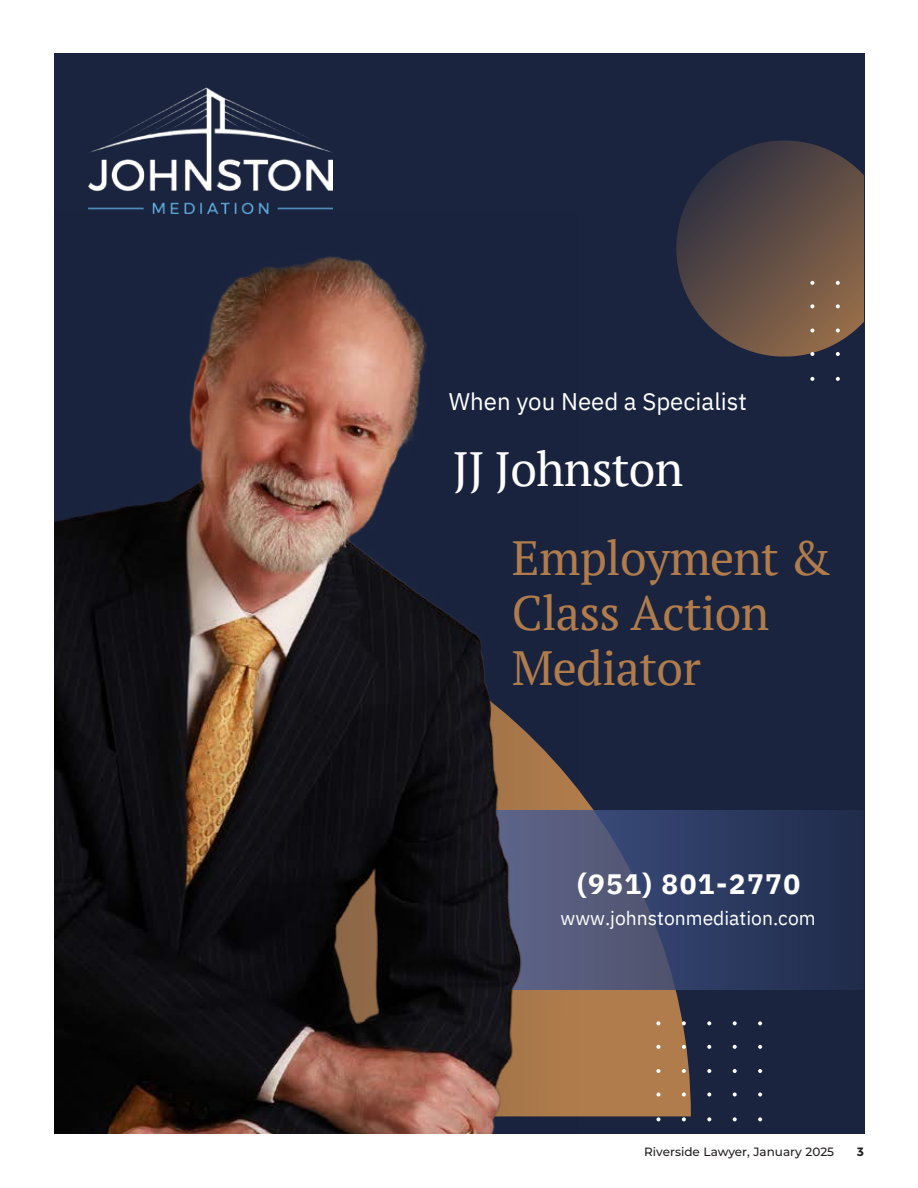
<style>
.page{position:relative;width:918px;height:1188px;background:#fff}
.page>*{position:absolute;margin:0;border:0;box-sizing:border-box;transform-origin:0 0}
.t1{font:48px/54.8px "PT Serif";letter-spacing:-.015em;color:#b07c4b}
.t2{font:48px "PT Serif";letter-spacing:-.015em;color:#fff}
.t3{font:700 28.05px "IBM Plex Sans";letter-spacing:.05em;color:#fff}
.t4{font:24px "IBM Plex Sans";color:#fff}
.t5{font:19.35px "IBM Plex Sans";color:#fff}
.t6{font:500 12px "Montserrat";color:#231f20}
.t7{font:700 12px "Montserrat";color:#231f20}
</style>
<div class="page">
<div style="left:54px;top:53px;width:810px;height:1080px;background:#1a243f"></div>
<svg style="left:577px;top:788px;width:114px;height:328px"></svg>
<svg style="left:577px;top:811px;width:287px;height:179px;background:#333f63"></svg>
<svg style="left:656px;top:1021px;width:4px;height:4px"></svg>
<svg style="left:682px;top:1021px;width:4px;height:4px"></svg>
<svg style="left:707px;top:1021px;width:4px;height:4px"></svg>
<svg style="left:733px;top:1021px;width:4px;height:4px"></svg>
<svg style="left:758px;top:1021px;width:4px;height:4px"></svg>
<svg style="left:656px;top:1045px;width:4px;height:4px"></svg>
<svg style="left:682px;top:1045px;width:4px;height:4px"></svg>
<svg style="left:707px;top:1045px;width:4px;height:4px"></svg>
<svg style="left:733px;top:1045px;width:4px;height:4px"></svg>
<svg style="left:758px;top:1045px;width:4px;height:4px"></svg>
<svg style="left:656px;top:1069px;width:4px;height:4px"></svg>
<svg style="left:682px;top:1069px;width:4px;height:4px"></svg>
<svg style="left:707px;top:1069px;width:4px;height:4px"></svg>
<svg style="left:733px;top:1069px;width:4px;height:4px"></svg>
<svg style="left:758px;top:1069px;width:4px;height:4px"></svg>
<svg style="left:656px;top:1092px;width:4px;height:5px"></svg>
<svg style="left:682px;top:1092px;width:4px;height:5px"></svg>
<svg style="left:707px;top:1092px;width:4px;height:5px"></svg>
<svg style="left:733px;top:1092px;width:4px;height:5px"></svg>
<svg style="left:758px;top:1092px;width:4px;height:5px"></svg>
<svg style="left:656px;top:1117px;width:4px;height:4px"></svg>
<svg style="left:682px;top:1117px;width:4px;height:4px"></svg>
<svg style="left:707px;top:1117px;width:4px;height:4px"></svg>
<svg style="left:733px;top:1117px;width:4px;height:4px"></svg>
<svg style="left:758px;top:1117px;width:4px;height:4px"></svg>
<svg style="left:676px;top:140px;width:188px;height:216px"></svg>
<svg style="left:810px;top:377px;width:4px;height:4px"></svg>
<svg style="left:836px;top:377px;width:4px;height:4px"></svg>
<img style="left:54px;top:213px;width:523px;height:920px">
<img style="left:88px;top:87px;width:244px;height:126px">
<p class="t4" style="left:449px;top:383px;width:300px">When you Need a Specialist</p>
<p class="t2" style="left:453px;top:438px;width:232px">JJ Johnston</p>
<p class="t1" style="left:512px;top:530px;width:321px">Employment &amp;<br>Class Action<br>Mediator</p>
<p class="t3" style="left:577px;top:862px;width:225px">(951) 801-2770</p>
<p class="t5" style="left:561px;top:903px;width:257px">www.johnstonmediation.com</p>
<p class="t6" style="left:644px;top:1144px;width:191px">Riverside Lawyer, January 2025</p>
<p class="t7" style="left:857px;top:1145px;width:8px">3</p>
</div>
